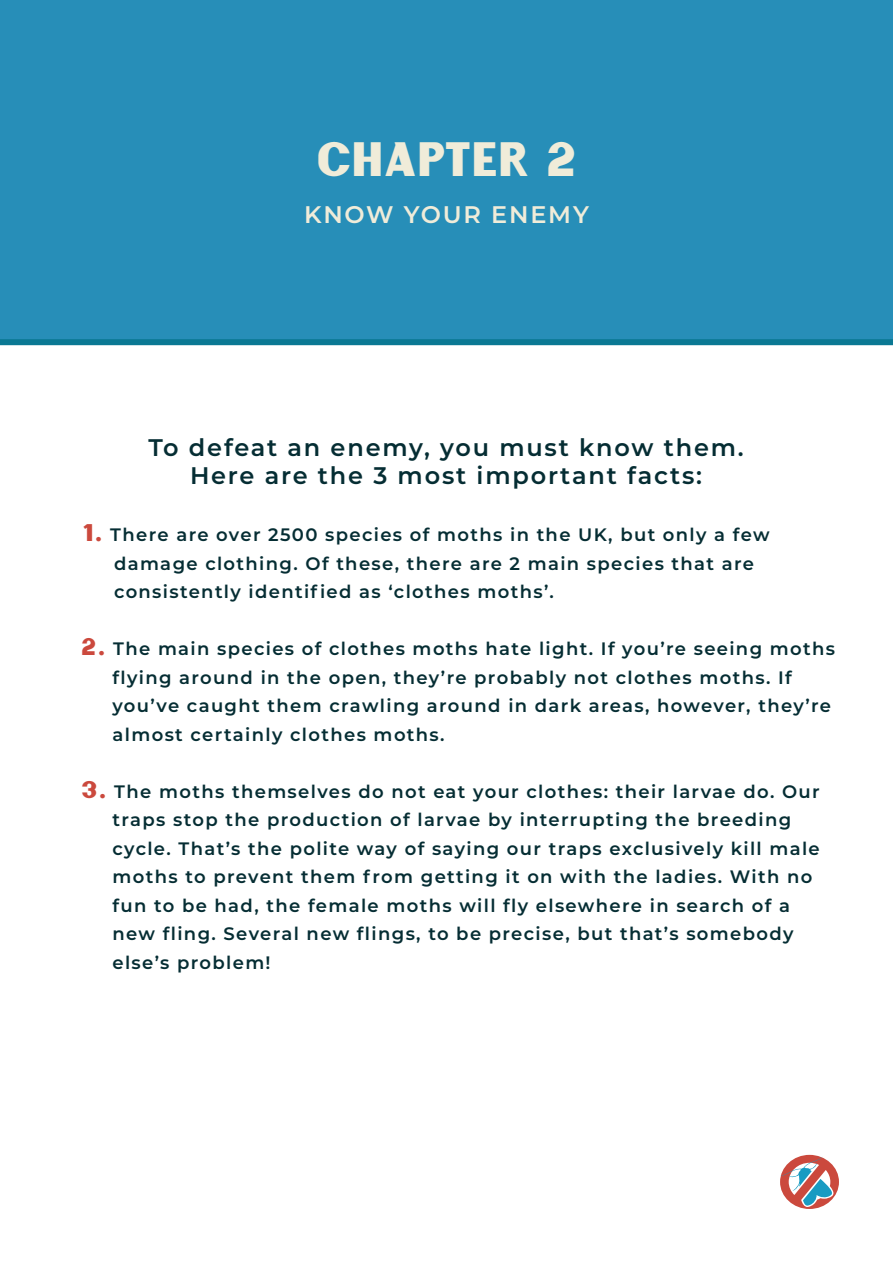
<style>
.page{position:relative;width:893px;height:1263px;background:#fff}
.page>*{position:absolute;margin:0;border:0;box-sizing:border-box;transform-origin:0 0}
.t1{font:48px "Milan";color:#f0ecd9}
.t2{font:600 24px "Montserrat";letter-spacing:.075em;color:#052d33}
.t3{font:600 24px "Montserrat";letter-spacing:.075em;color:#f0ecd9}
.t4{font:600 18px/28.5px "Montserrat";letter-spacing:.075em;color:#052d33}
.s1{font-family:"Milan";font-weight:400;font-size:24px;color:#cb493d}
</style>
<div class="page">
<svg style="left:780px;top:1155px;width:59px;height:54px"></svg>
<div style="left:0;top:0;width:893px;height:339px;background:#278eb8"></div>
<div style="left:0;top:339px;width:893px;height:6px;background:#0a7893"></div>
<p class="t1" style="left:316px;top:132px;width:262px">CHAPTER 2</p>
<p class="t3" style="left:304px;top:197px;width:286px">KNOW YOUR ENEMY</p>
<p class="t2" style="left:148px;top:430px;width:597px">To defeat an enemy, you must know them.</p>
<p class="t2" style="left:190px;top:459px;width:514px">Here are the 3 most important facts:</p>
<p class="t4" style="left:114px;top:520px;width:657px;text-indent:-32px"><span class="s1">1.</span> There are over 2500 species of moths in the UK, but only a few damage clothing. Of these, there are 2 main species that are consistently identified as ‘clothes moths’.</p>
<p class="t4" style="left:112px;top:634px;width:724px;text-indent:-32px"><span class="s1">2.</span> The main species of clothes moths hate light. If you’re seeing moths flying around in the open, they’re probably not clothes moths. If you’ve caught them crawling around in dark areas, however, they’re almost certainly clothes moths.</p>
<p class="t4" style="left:112px;top:776px;width:709px;text-indent:-32px"><span class="s1">3.</span> The moths themselves do not eat your clothes: their larvae do. Our traps stop the production of larvae by interrupting the breeding cycle. That’s the polite way of saying our traps exclusively kill male moths to prevent them from getting it on with the ladies. With no fun to be had, the female moths will fly elsewhere in search of a new fling. Several new flings, to be precise, but that’s somebody else’s problem!</p>
</div>
